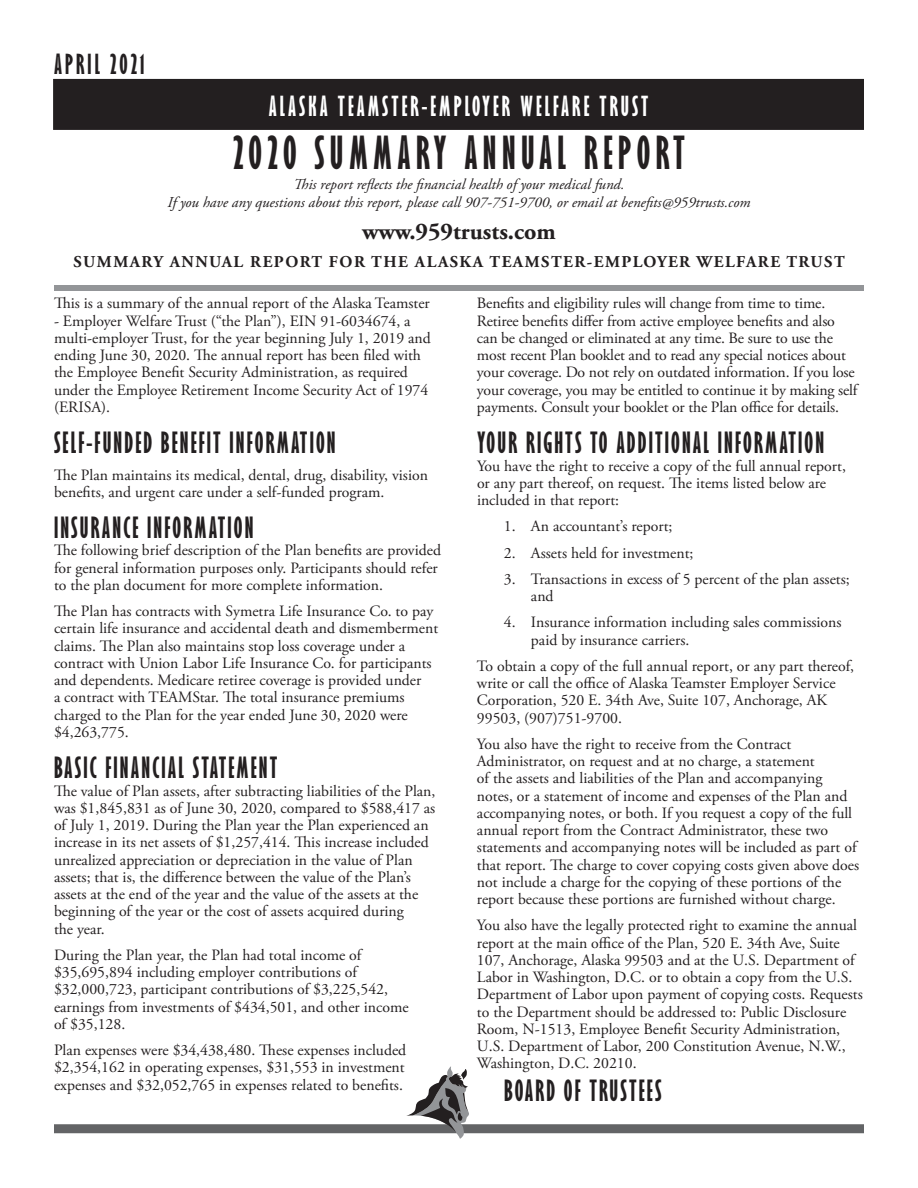
<style>
.page{position:relative;width:918px;height:1188px;background:#fff}
.page>*{position:absolute;margin:0;border:0;box-sizing:border-box;transform-origin:0 0}
.t1{font:700 expanded 42px "Gill Sans";letter-spacing:.13em;color:#231f20}
.t2{font:700 expanded 27px "Gill Sans";letter-spacing:.08em;color:#231f20}
.t3{font:700 expanded 25.5px "Gill Sans";letter-spacing:.12em;color:#fff}
.t4{font:700 expanded 25.5px "Gill Sans";letter-spacing:.12em;color:#231f20}
.t5{font:700 24px "Adobe Garamond Pro";color:#231f20}
.t6{font:700 16.5px "Adobe Garamond Pro";letter-spacing:.09em;color:#231f20}
.t7{font:15.75px/17.2px "Adobe Garamond Pro";color:#231f20}
.t8{font:italic 15px/18px "Adobe Garamond Pro";color:#231f20;text-align:center}
</style>
<div class="page">
<div style="left:54px;top:1124px;width:810px;height:9px;background:#636466"></div>
<div style="left:53px;top:79px;width:811px;height:51px;background:#231f20"></div>
<div style="left:54px;top:285px;width:810px;height:6px;background:#939598"></div>
<svg style="left:406px;top:1066px;width:63px;height:73px"></svg>
<h3 class="t4" style="left:54px;top:49px;width:92px">APRIL 2021</h3>
<h3 class="t3" style="left:269px;top:91px;width:381px">ALASKA TEAMSTER-EMPLOYER WELFARE TRUST</h3>
<h1 class="t1" style="left:233px;top:127px;width:453px">2020 SUMMARY ANNUAL REPORT</h1>
<p class="t8" style="left:168px;top:176px;width:584px">This report reflects the financial health of your medical fund.<br>If you have any questions about this report, please call 907-751-9700, or email at benefits@959trusts.com</p>
<h3 class="t5" style="left:362px;top:217px;width:195px">www.959trusts.com</h3>
<p class="t6" style="left:73px;top:252px;width:773px">SUMMARY ANNUAL REPORT FOR THE ALASKA TEAMSTER-EMPLOYER WELFARE TRUST</p>
<p class="t7" style="left:54px;top:295px;width:377px">This is a summary of the annual report of the Alaska Teamster</p>
<p class="t7" style="left:54px;top:313px;width:378px">- Employer Welfare Trust (“the Plan”), EIN 91-6034674, a multi-employer Trust, for the year beginning July 1, 2019 and ending June 30, 2020. The annual report has been filed with the Employee Benefit Security Administration, as required under the Employee Retirement Income Security Act of 1974 (ERISA).</p>
<h2 class="t2" style="left:54px;top:426px;width:283px">SELF-FUNDED BENEFIT INFORMATION</h2>
<p class="t7" style="left:54px;top:467px;width:375px">The Plan maintains its medical, dental, drug, disability, vision benefits, and urgent care under a self-funded program.</p>
<h2 class="t2" style="left:54px;top:511px;width:201px">INSURANCE INFORMATION</h2>
<p class="t7" style="left:54px;top:542px;width:389px">The following brief description of the Plan benefits are provided for general information purposes only. Participants should refer to the plan document for more complete information.</p>
<p class="t7" style="left:54px;top:603px;width:386px">The Plan has contracts with Symetra Life Insurance Co. to pay certain life insurance and accidental death and dismemberment claims. The Plan also maintains stop loss coverage under a contract with Union Labor Life Insurance Co. for participants and dependents. Medicare retiree coverage is provided under<br>a contract with TEAMStar. The total insurance premiums charged to the Plan for the year ended June 30, 2020 were $4,263,775.</p>
<h2 class="t2" style="left:54px;top:751px;width:225px">BASIC FINANCIAL STATEMENT</h2>
<p class="t7" style="left:54px;top:783px;width:383px">The value of Plan assets, after subtracting liabilities of the Plan, was $1,845,831 as of June 30, 2020, compared to $588,417 as of July 1, 2019. During the Plan year the Plan experienced an increase in its net assets of $1,257,414. This increase included unrealized appreciation or depreciation in the value of Plan assets; that is, the difference between the value of the Plan’s assets at the end of the year and the value of the assets at the beginning of the year or the cost of assets acquired during<br>the year.</p>
<p class="t7" style="left:54px;top:947px;width:356px">During the Plan year, the Plan had total income of $35,695,894 including employer contributions of $32,000,723, participant contributions of $3,225,542, earnings from investments of $434,501, and other income of $35,128.</p>
<p class="t7" style="left:54px;top:1042px;width:354px;text-align:justify">Plan expenses were $34,438,480. These expenses included $2,354,162 in operating expenses, $31,553 in investment expenses and $32,052,765 in expenses related to benefits.</p>
<p class="t7" style="left:477px;top:295px;width:382px">Benefits and eligibility rules will change from time to time.<br>Retiree benefits differ from active employee benefits and also can be changed or eliminated at any time. Be sure to use the most recent Plan booklet and to read any special notices about your coverage. Do not rely on outdated information. If you lose your coverage, you may be entitled to continue it by making self payments. Consult your booklet or the Plan office for details.</p>
<h2 class="t2" style="left:477px;top:426px;width:349px">YOUR RIGHTS TO ADDITIONAL INFORMATION</h2>
<p class="t7" style="left:477px;top:458px;width:371px">You have the right to receive a copy of the full annual report, or any part thereof, on request. The items listed below are included in that report:</p>
<p class="t7" style="left:504px;top:518px;width:170px">1. An accountant’s report;</p>
<p class="t7" style="left:504px;top:545px;width:191px">2. Assets held for investment;</p>
<p class="t7" style="left:531px;top:571px;width:320px;text-indent:-27px">3. Transactions in excess of 5 percent of the plan assets; and</p>
<p class="t7" style="left:531px;top:614px;width:312px;text-indent:-27px">4. Insurance information including sales commissions paid by insurance carriers.</p>
<p class="t7" style="left:477px;top:658px;width:379px">To obtain a copy of the full annual report, or any part thereof, write or call the office of Alaska Teamster Employer Service Corporation, 520 E. 34th Ave, Suite 107, Anchorage, AK 99503, (907)751-9700.</p>
<p class="t7" style="left:477px;top:736px;width:384px">You also have the right to receive from the Contract Administrator, on request and at no charge, a statement<br>of the assets and liabilities of the Plan and accompanying notes, or a statement of income and expenses of the Plan and accompanying notes, or both. If you request a copy of the full annual report from the Contract Administrator, these two statements and accompanying notes will be included as part of that report. The charge to cover copying costs given above does not include a charge for the copying of these portions of the report because these portions are furnished without charge.</p>
<p class="t7" style="left:477px;top:917px;width:387px">You also have the legally protected right to examine the annual report at the main office of the Plan, 520 E. 34th Ave, Suite 107, Anchorage, Alaska 99503 and at the U.S. Department of Labor in Washington, D.C. or to obtain a copy from the U.S.<br>Department of Labor upon payment of copying costs. Requests to the Department should be addressed to: Public Disclosure Room, N-1513, Employee Benefit Security Administration, U.S. Department of Labor, 200 Constitution Avenue, N.W., Washington, D.C. 20210.</p>
<h2 class="t2" style="left:504px;top:1074px;width:159px">BOARD OF TRUSTEES</h2>
</div>
